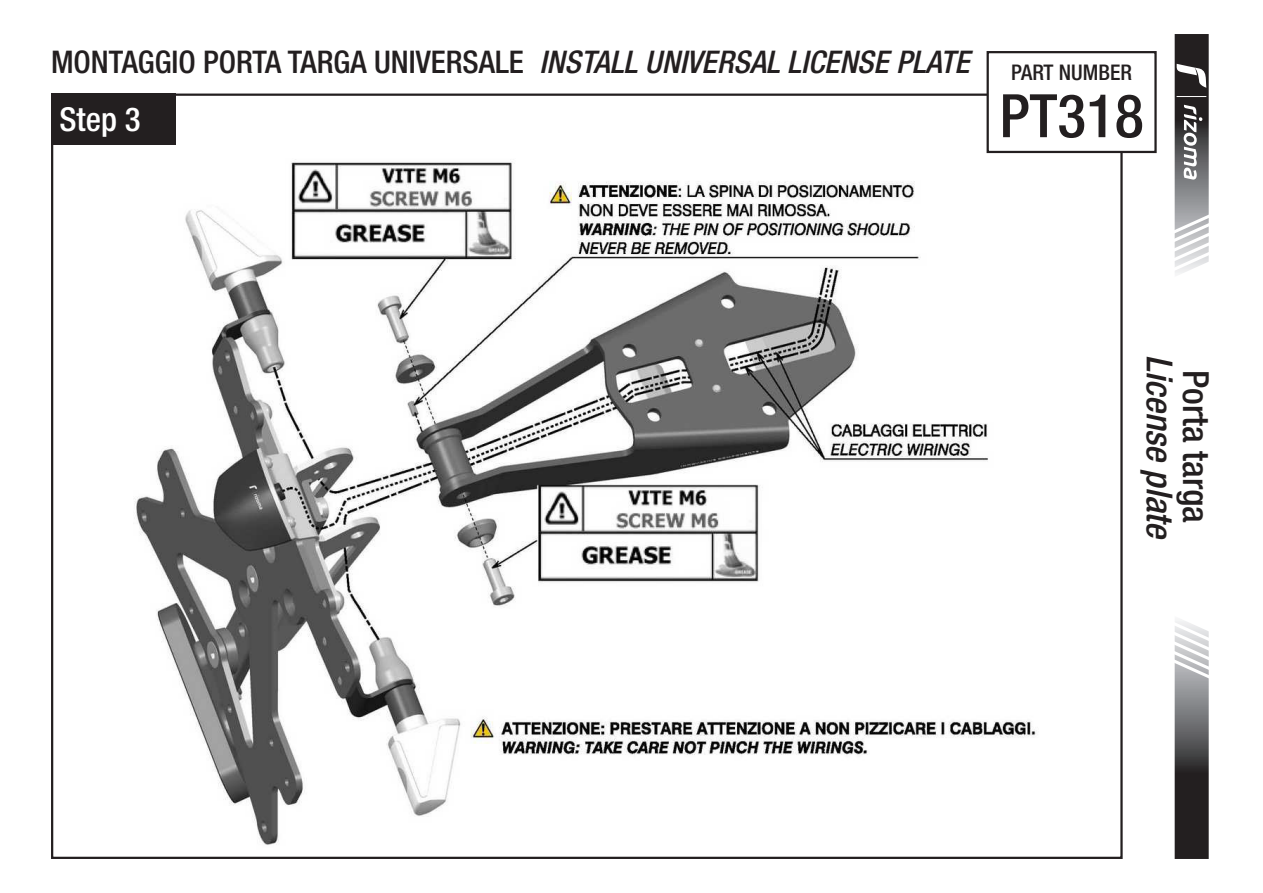
<style>
.page{position:relative;width:1263px;height:893px;background:#fff}
.page>*{position:absolute;margin:0;border:0;box-sizing:border-box;transform-origin:0 0}
.t1{font:500 condensed 60px "Helvetica Neue LT Std";color:#231f20}
.t2{font:italic 500 condensed 36px "Helvetica Neue LT Std";color:#231f20}
.t3{font:500 condensed 36px "Helvetica Neue LT Std";color:#231f20}
.t4{font:500 condensed 33px "Helvetica Neue LT Std";color:#fff}
.t5{font:500 condensed 31.2px "Helvetica Neue LT Std";color:#231f20}
.t6{font:500 condensed 21.6px "Helvetica Neue LT Std";color:#231f20}
.s1{font-style:italic}
</style>
<div class="page">
<img style="left:134px;top:103px;width:917px;height:742px">
<div style="left:51px;top:94px;width:124px;height:51px;background:#231f20"></div>
<svg style="left:1174px;top:620px;width:35px;height:239px;background:#706f70"></svg>
<svg style="left:1174px;top:34px;width:35px;height:240px"></svg>
<div style="left:988px;top:52px;width:167px;height:100px;background:#fff"></div>
<div style="left:986px;top:51px;width:171px;height:102px;border:2px solid #231f20"></div>
<p class="t5" style="left:51px;top:44px;width:920px">MONTAGGIO PORTA TARGA UNIVERSALE <span class="s1">INSTALL UNIVERSAL LICENSE PLATE</span></p>
<p class="t4" style="left:60px;top:99px;width:83px">Step 3</p>
<p class="t6" style="left:1011px;top:59px;width:122px">PART NUMBER</p>
<h1 class="t1" style="left:999px;top:80px;width:146px">PT318</h1>
<p class="t2" style="left:1181px;top:355px;width:187px;rotate:90deg">License plate</p>
<p class="t3" style="left:1217px;top:370px;width:155px;rotate:90deg">Porta targa</p>
</div>
